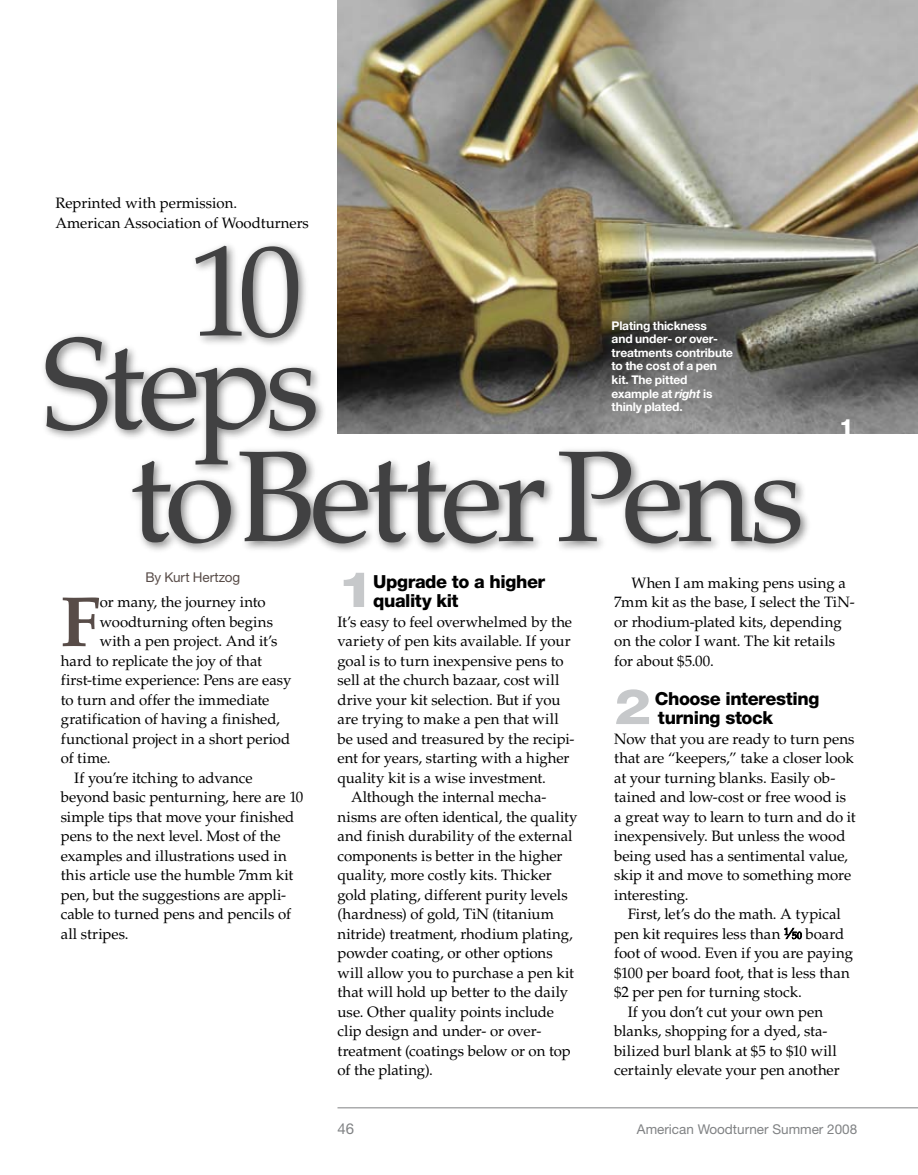
<style>
.page{position:relative;width:918px;height:1175px;background:#fff}
.page>*{position:absolute;margin:0;border:0;box-sizing:border-box;transform-origin:0 0}
.t1{font:129px/93px "Palatino LT Std";letter-spacing:-.05em;color:#414142;text-align:right}
.t2{font:700 71.1px "Palatino LT Std";color:#584c48}
.t3{font:800 49.05px "Helvetica Neue LT Std";color:#c6c8ca;scale:1.2 1}
.t4{font:800 21px "Helvetica Neue LT Std";color:#fff;scale:1.1 1}
.t5{font:800 18px/19.5px "Helvetica Neue LT Std";letter-spacing:-.025em;color:#000}
.t6{font:15px/19.5px "Palatino LT Std";color:#000}
.t7{font:15px "Helvetica Neue LT Std";color:#808284}
.t8{font:13.5px "Helvetica Neue LT Std";color:#808284}
.t9{font:13.5px "Helvetica Neue LT Std";letter-spacing:-.01em;color:#584c48}
.t10{font:700 12px/13.5px "Helvetica Neue LT Std";letter-spacing:-.01em;color:#fff}
.s1{font-style:italic}
.s2{font-size:9.75px}
</style>
<div class="page">
<hr style="left:338px;top:1107px;width:580px;height:1px;background:#808284">
<img style="left:338px;top:0;width:580px;height:434px">
<div style="left:39px;top:239px;width:774px;height:317px;background:#000;opacity:.5"></div>
<svg style="left:784px;top:927px;width:18px;height:12px"></svg>
<p class="t6" style="left:55px;top:193px;width:255px">Reprinted with permission.<br>American Association of Woodturners</p>
<h1 class="t1" style="left:43px;top:247px;width:279px">10<br>Steps</h1>
<p class="t10" style="left:612px;top:319px;width:123px">Plating thickness<br>and under- or over&shy;treatments contribute to the cost of a pen kit. The pitted example at <span class="s1">right</span> is thinly plated.</p>
<h1 class="t1" style="left:130px;top:453px;width:676px">to Better Pens</h1>
<h3 class="t4" style="left:839px;top:414px;width:15px">1</h3>
<p class="t9" style="left:146px;top:569px;width:96px">By Kurt Hertzog</p>
<h2 class="t2" style="left:61px;top:580px;width:41px">F</h2>
<p class="t6" style="left:100px;top:592px;width:167px">or many, the journey into</p>
<p class="t6" style="left:100px;top:612px;width:175px">woodturning often begins</p>
<p class="t6" style="left:100px;top:631px;width:179px">with a pen project. And it’s</p>
<p class="t6" style="left:61px;top:651px;width:203px">hard to replicate the joy of that</p>
<p class="t6" style="left:61px;top:670px;width:232px">first-time experience: Pens are easy</p>
<p class="t6" style="left:61px;top:690px;width:210px">to turn and offer the immediate</p>
<p class="t6" style="left:61px;top:709px;width:221px">gratification of having a finished,</p>
<p class="t6" style="left:61px;top:729px;width:231px">functional project in a short period</p>
<p class="t6" style="left:61px;top:748px;width:51px">of time.</p>
<p class="t6" style="left:74px;top:768px;width:180px">If you’re itching to advance</p>
<p class="t6" style="left:61px;top:787px;width:244px">beyond basic penturning, here are 10</p>
<p class="t6" style="left:61px;top:807px;width:235px">simple tips that move your finished</p>
<p class="t6" style="left:61px;top:826px;width:221px">pens to the next level. Most of the</p>
<p class="t6" style="left:61px;top:846px;width:228px">examples and illustrations used in</p>
<p class="t6" style="left:61px;top:865px;width:234px">this article use the humble 7mm kit</p>
<p class="t6" style="left:61px;top:885px;width:227px">pen, but the suggestions are appli-</p>
<p class="t6" style="left:61px;top:904px;width:232px">cable to turned pens and pencils of</p>
<p class="t6" style="left:61px;top:924px;width:69px">all stripes.</p>
<h3 class="t3" style="left:338px;top:560px;width:32px">1</h3>
<p class="t5" style="left:373px;top:571px;width:174px">Upgrade to a higher quality kit</p>
<p class="t6" style="left:338px;top:612px;width:236px">It’s easy to feel overwhelmed by the</p>
<p class="t6" style="left:338px;top:631px;width:235px">variety of pen kits available. If your</p>
<p class="t6" style="left:338px;top:651px;width:228px">goal is to turn inexpensive pens to</p>
<p class="t6" style="left:338px;top:670px;width:223px">sell at the church bazaar, cost will</p>
<p class="t6" style="left:338px;top:690px;width:224px">drive your kit selection. But if you</p>
<p class="t6" style="left:338px;top:709px;width:223px">are trying to make a pen that will</p>
<p class="t6" style="left:338px;top:729px;width:239px">be used and treasured by the recipi-</p>
<p class="t6" style="left:338px;top:748px;width:234px">ent for years, starting with a higher</p>
<p class="t6" style="left:338px;top:768px;width:210px">quality kit is a wise investment.</p>
<p class="t6" style="left:351px;top:787px;width:197px">Although the internal mecha-</p>
<p class="t6" style="left:338px;top:807px;width:242px">nisms are often identical, the quality</p>
<p class="t6" style="left:338px;top:826px;width:237px">and finish durability of the external</p>
<p class="t6" style="left:338px;top:846px;width:226px">components is better in the higher</p>
<p class="t6" style="left:338px;top:865px;width:216px">quality, more costly kits. Thicker</p>
<p class="t6" style="left:338px;top:885px;width:232px">gold plating, different purity levels</p>
<p class="t6" style="left:338px;top:904px;width:218px">(hardness) of gold, TiN (titanium</p>
<p class="t6" style="left:338px;top:924px;width:237px">nitride) treatment, rhodium plating,</p>
<p class="t6" style="left:338px;top:943px;width:217px">powder coating, or other options</p>
<p class="t6" style="left:338px;top:963px;width:238px">will allow you to purchase a pen kit</p>
<p class="t6" style="left:338px;top:982px;width:232px">that will hold up better to the daily</p>
<p class="t6" style="left:338px;top:1002px;width:218px">use. Other quality points include</p>
<p class="t6" style="left:338px;top:1021px;width:205px">clip design and under- or over-</p>
<p class="t6" style="left:338px;top:1041px;width:235px">treatment (coatings below or on top</p>
<p class="t6" style="left:338px;top:1060px;width:97px">of the plating).</p>
<p class="t6" style="left:614px;top:573px;width:242px;text-indent:17px">When I am making pens using a<br>7mm kit as the base, I select the TiN&shy;or rhodium-plated kits, depending on the color I want. The kit retails for about $5.00.</p>
<h3 class="t3" style="left:614px;top:677px;width:32px">2</h3>
<p class="t5" style="left:655px;top:688px;width:166px">Choose interesting turning stock</p>
<p class="t6" style="left:614px;top:729px;width:243px">Now that you are ready to turn pens that are “keepers,” take a closer look at your turning blanks. Easily ob&shy;tained and low-cost or free wood is a great way to learn to turn and do it inexpensively. But unless the wood being used has a sentimental value, skip it and move to something more interesting.</p>
<p class="t6" style="left:628px;top:904px;width:215px">First, let’s do the math. A typical</p>
<p class="t6" style="left:614px;top:924px;width:232px">pen kit requires less than <sup>1</sup>⁄<span class="s2">50</span> board</p>
<p class="t6" style="left:614px;top:943px;width:240px">foot of wood. Even if you are paying</p>
<p class="t6" style="left:614px;top:963px;width:237px">$100 per board foot, that is less than</p>
<p class="t6" style="left:614px;top:982px;width:189px">$2 per pen for turning stock.</p>
<p class="t6" style="left:628px;top:1002px;width:197px">If you don’t cut your own pen</p>
<p class="t6" style="left:614px;top:1021px;width:215px">blanks, shopping for a dyed, sta-</p>
<p class="t6" style="left:614px;top:1041px;width:224px">bilized burl blank at $5 to $10 will</p>
<p class="t6" style="left:614px;top:1060px;width:227px">certainly elevate your pen another</p>
<p class="t7" style="left:338px;top:1119px;width:18px">46</p>
<p class="t8" style="left:637px;top:1120px;width:222px">American Woodturner Summer 2008</p>
</div>
